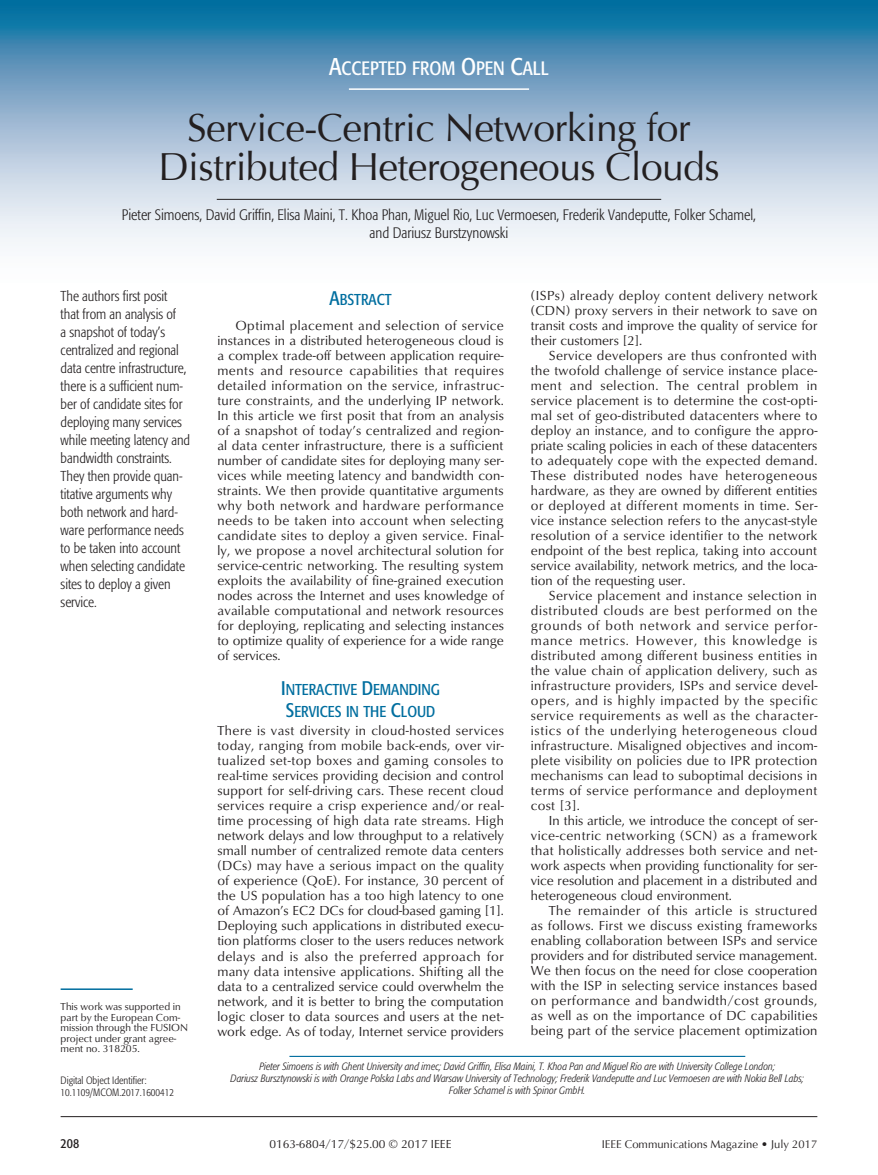
<style>
.page{position:relative;width:878px;height:1175px;background:#fff}
.page>*{position:absolute;margin:0;border:0;box-sizing:border-box;transform-origin:0 0}
.t1{font:39px/39px "Optima";letter-spacing:-.015em;color:#231f20;text-align:center}
.t2{font:19.2px "Formata Condensed SC800";color:#fff}
.t3{font:15.6px/22.5px "Formata Condensed SC800";color:#006e9f}
.t4{font:300 condensed 15px/18px "Formata";color:#231f20;text-align:center}
.t5{font:300 condensed 14.25px/18px "Formata";color:#231f20}
.t6{font:13.5px/15px "Classico URW";color:#231f20;text-align:justify}
.t7{font:13.5px "Formata Condensed SC800";color:#231f20}
.t8{font:12px "Classico URW Reg SC800";color:#231f20}
.t9{font:11.25px "Optima";color:#231f20}
.t10{font:italic 300 condensed 10.5px/12px "Formata";color:#231f20;text-align:center}
.t11{font:10.5px/10.5px "Classico URW";color:#231f20}
.t12{font:300 condensed 10.5px/12px "Formata";color:#231f20}
.s1{font-size:24px}
.s2{font-size:19.5px}
</style>
<div class="page">
<svg style="left:0;top:0;width:877px;height:246px;background:#90b6d0"></svg>
<hr style="left:61px;top:1115px;width:756px;height:1px;background:#231f20">
<hr style="left:217px;top:199px;width:444px;height:1px;background:#231f20">
<hr style="left:349px;top:88px;width:180px;height:2px;background:#fff">
<hr style="left:289px;top:1055px;width:456px;height:1px;background:#006e9f">
<hr style="left:61px;top:988px;width:72px;height:1px;background:#006e9f">
<h2 class="t2" style="left:329px;top:57px;width:221px"><span class="s1">A</span>CCEPTED FROM <span class="s1">O</span>PEN <span class="s1">C</span>ALL</h2>
<h1 class="t1" style="left:158px;top:109px;width:562px">Service-Centric Networking for<br>Distributed Heterogeneous Clouds</h1>
<p class="t4" style="left:122px;top:206px;width:635px">Pieter Simoens, David Griffin, Elisa Maini, T. Khoa Phan, Miguel Rio, Luc Vermoesen, Frederik Vandeputte, Folker Schamel, and Dariusz Burstzynowski</p>
<p class="t5" style="left:61px;top:287px;width:131px">The authors first posit<br>that from an analysis of<br>a snapshot of today’s centralized and regional data centre infrastructure, there is a sufficient num&shy;ber of candidate sites for deploying many services while meeting latency and bandwidth constraints.<br>They then provide quan&shy;titative arguments why both network and hard&shy;ware performance needs to be taken into account when selecting candidate sites to deploy a given service.</p>
<p class="t11" style="left:61px;top:1000px;width:129px">This work was supported in part by the European Com&shy;mission through the FUSION project under grant agree&shy;ment no. 318205.</p>
<p class="t12" style="left:61px;top:1074px;width:115px">Digital Object Identifier:<br>10.1109/MCOM.2017.1600412</p>
<p class="t3" style="left:329px;top:288px;width:64px"><span class="s2">A</span>BSTRACT</p>
<p class="t6" style="left:217px;top:317px;width:288px;text-indent:18px">Optimal placement and selection of service instances in a distributed heterogeneous cloud is a complex trade-off between application require&shy;ments and resource capabilities that requires detailed information on the service, infrastruc&shy;ture constraints, and the underlying IP network.<br>In this article we first posit that from an analysis of a snapshot of today’s centralized and region&shy;al data center infrastructure, there is a sufficient number of candidate sites for deploying many ser&shy;vices while meeting latency and bandwidth con&shy;straints. We then provide quantitative arguments why both network and hardware performance needs to be taken into account when selecting candidate sites to deploy a given service. Final&shy;ly, we propose a novel architectural solution for service-centric networking. The resulting system exploits the availability of fine-grained execution nodes across the Internet and uses knowledge of available computational and network resources for deploying, replicating and selecting instances to optimize quality of experience for a wide range of services.</p>
<p class="t3" style="left:281px;top:678px;width:160px"><span class="s2">I</span>NTERACTIVE <span class="s2">D</span>EMANDI NG<br><span class="s2">S</span>ERVICES IN THE <span class="s2">C</span>LOUD</p>
<p class="t6" style="left:217px;top:722px;width:288px">There is vast diversity in cloud-hosted services today, ranging from mobile back-ends, over vir&shy;tualized set-top boxes and gaming consoles to real-time services providing decision and control support for self-driving cars. These recent cloud services require a crisp experience and/or real&shy;time processing of high data rate streams. High network delays and low throughput to a relatively small number of centralized remote data centers (DCs) may have a serious impact on the quality of experience (QoE). For instance, 30 percent of the US population has a too high latency to one of Amazon’s EC2 DCs for cloud-based gaming [1].<br>Deploying such applications in distributed execu&shy;tion platforms closer to the users reduces network delays and is also the preferred approach for many data intensive applications. Shifting all the data to a centralized service could overwhelm the network, and it is better to bring the computation logic closer to data sources and users at the net&shy;work edge. As of today, Internet service providers</p>
<p class="t6" style="left:530px;top:287px;width:288px">(ISPs) already deploy content delivery network (CDN) proxy servers in their network to save on transit costs and improve the quality of service for their customers [2].</p>
<p class="t6" style="left:530px;top:347px;width:288px;text-indent:18px">Service developers are thus confronted with the twofold challenge of service instance place&shy;ment and selection. The central problem in service placement is to determine the cost-opti&shy;mal set of geo-distributed datacenters where to deploy an instance, and to configure the appro&shy;priate scaling policies in each of these datacenters to adequately cope with the expected demand.<br>These distributed nodes have heterogeneous hardware, as they are owned by different entities or deployed at different moments in time. Ser&shy;vice instance selection refers to the anycast-style resolution of a service identifier to the network endpoint of the best replica, taking into account service availability, network metrics, and the loca&shy;tion of the requesting user.</p>
<p class="t6" style="left:530px;top:587px;width:288px;text-indent:18px">Service placement and instance selection in distributed clouds are best performed on the grounds of both network and service perfor&shy;mance metrics. However, this knowledge is distributed among different business entities in the value chain of application delivery, such as infrastructure providers, ISPs and service devel&shy;opers, and is highly impacted by the specific service requirements as well as the character&shy;istics of the underlying heterogeneous cloud infrastructure. Misaligned objectives and incom&shy;plete visibility on policies due to IPR protection mechanisms can lead to suboptimal decisions in terms of service performance and deployment cost [3].</p>
<p class="t6" style="left:530px;top:812px;width:288px;text-indent:18px">In this article, we introduce the concept of ser&shy;vice-centric networking (SCN) as a framework that holistically addresses both service and net&shy;work aspects when providing functionality for ser&shy;vice resolution and placement in a distributed and heterogeneous cloud environment.</p>
<p class="t6" style="left:530px;top:902px;width:288px;text-indent:18px">The remainder of this article is structured as follows. First we discuss existing frameworks enabling collaboration between ISPs and service providers and for distributed service management.<br>We then focus on the need for close cooperation with the ISP in selecting service instances based on performance and bandwidth/cost grounds, as well as on the importance of DC capabilities being part of the service placement optimization</p>
<p class="t10" style="left:230px;top:1060px;width:575px">Pieter Simoens is with Ghent University and imec; David Griffin, Elisa Maini, T. Khoa Pan and Miguel Rio are with University College London;<br>Dariusz Bursztynowski is with Orange Polska Labs and Warsaw University of Technology; Frederik Vandeputte and Luc Vermoesen are with Nokia Bell Labs;<br>Folker Schamel is with Spinor GmbH.</p>
<p class="t7" style="left:61px;top:1134px;width:20px">208</p>
<p class="t8" style="left:269px;top:1135px;width:183px">0163-6804/17/$25.00 © 2017 IEEE</p>
<p class="t9" style="left:601px;top:1137px;width:217px">IEEE Communications Magazine • July 2017</p>
</div>
